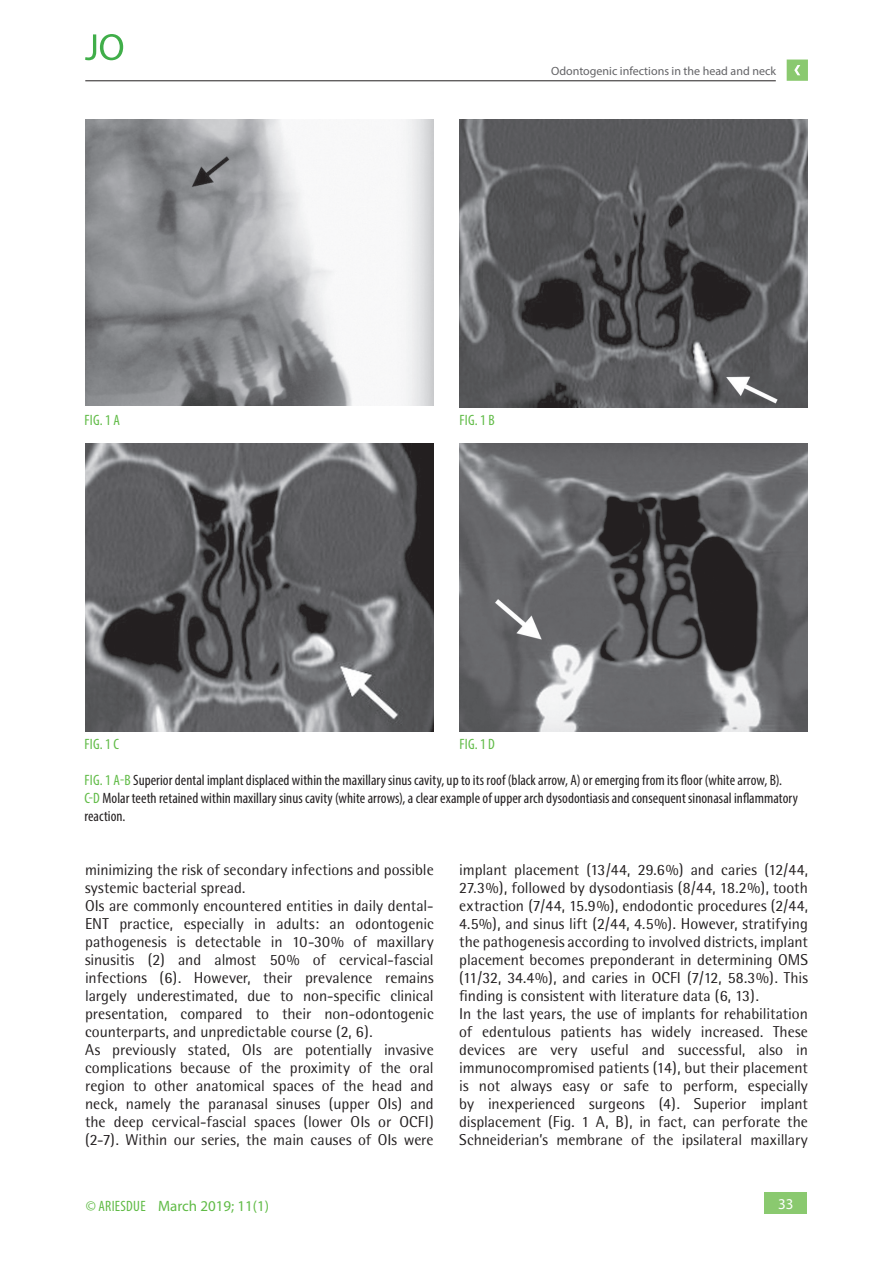
<style>
.page{position:relative;width:893px;height:1263px;background:#fff}
.page>*{position:absolute;margin:0;border:0;box-sizing:border-box;transform-origin:0 0}
.t1{font:15.75px/18px "Rotis Semi Sans";color:#231f20}
.t2{font:condensed 15px/18px "Myriad Pro";letter-spacing:.005em;color:#231f20}
.t3{font:15px "Myriad Pro";color:#60bb46}
.t4{font:condensed 15px "Myriad Pro";letter-spacing:.015em;color:#60bb46}
.t5{font:15px "Myriad Pro";color:#fff}
.t6{font:12px "Myriad Pro";color:#636366}
.s1{color:#60bb46}
.s2{font-stretch:condensed}
</style>
<div class="page">
<div style="left:765px;top:1193px;width:42px;height:21px;background:#8ac96f"></div>
<svg style="left:787px;top:60px;width:21px;height:21px"></svg>
<hr style="left:85px;top:81px;width:691px;height:1px;background:#231f20">
<svg style="left:85px;top:34px;width:38px;height:26px"></svg>
<img style="left:85px;top:119px;width:349px;height:287px">
<img style="left:459px;top:119px;width:348px;height:288px">
<img style="left:86px;top:443px;width:348px;height:288px">
<img style="left:459px;top:443px;width:349px;height:288px">
<p class="t4" style="left:84px;top:411px;width:37px">FIG. 1 A</p>
<p class="t4" style="left:84px;top:735px;width:36px">FIG. 1 C</p>
<p class="t6" style="left:551px;top:63px;width:226px">Odontogenic infections in the head and neck</p>
<p class="t4" style="left:459px;top:411px;width:37px">FIG. 1 B</p>
<p class="t4" style="left:459px;top:735px;width:37px">FIG. 1 D</p>
<p class="t2" style="left:84px;top:771px;width:715px"><span class="s1">FIG. 1 A-B</span> Superior dental implant displaced within the maxillary sinus cavity, up to its roof (black arrow, A) or emerging from its floor (white arrow, B).<br><span class="s1">C-D</span> Molar teeth retained within maxillary sinus cavity (white arrows), a clear example of upper arch dysodontiasis and consequent sinonasal inflammatory reaction.</p>
<p class="t1" style="left:85px;top:861px;width:350px">minimizing the risk of secondary infections and possible systemic bacterial spread.<br>OIs are commonly encountered entities in daily dental-ENT practice, especially in adults: an odontogenic pathogenesis is detectable in 10-30% of maxillary sinusitis (2) and almost 50% of cervical-fascial infections (6). However, their prevalence remains largely underestimated, due to non-specific clinical presentation, compared to their non-odontogenic counterparts, and unpredictable course (2, 6).<br>As previously stated, OIs are potentially invasive complications because of the proximity of the oral region to other anatomical spaces of the head and neck, namely the paranasal sinuses (upper OIs) and the deep cervical-fascial spaces (lower OIs or OCFI) (2-7). Within our series, the main causes of OIs were</p>
<p class="t1" style="left:459px;top:861px;width:350px">implant placement (13/44, 29.6%) and caries (12/44, 27.3%), followed by dysodontiasis (8/44, 18.2%), tooth extraction (7/44, 15.9%), endodontic procedures (2/44, 4.5%), and sinus lift (2/44, 4.5%). However, stratifying the pathogenesis according to involved districts, implant placement becomes preponderant in determining OMS (11/32, 34.4%), and caries in OCFI (7/12, 58.3%). This finding is consistent with literature data (6, 13).<br>In the last years, the use of implants for rehabilitation of edentulous patients has widely increased. These devices are very useful and successful, also in immunocompromised patients (14), but their placement is not always easy or safe to perform, especially by inexperienced surgeons (4). Superior implant displacement (Fig. 1 A, B), in fact, can perforate the Schneiderian’s membrane of the ipsilateral maxillary</p>
<p class="t3" style="left:86px;top:1196px;width:185px"><span class="s2">© ARIESDUE</span> March 2019; 11(1)</p>
<p class="t5" style="left:778px;top:1195px;width:17px">33</p>
</div>
